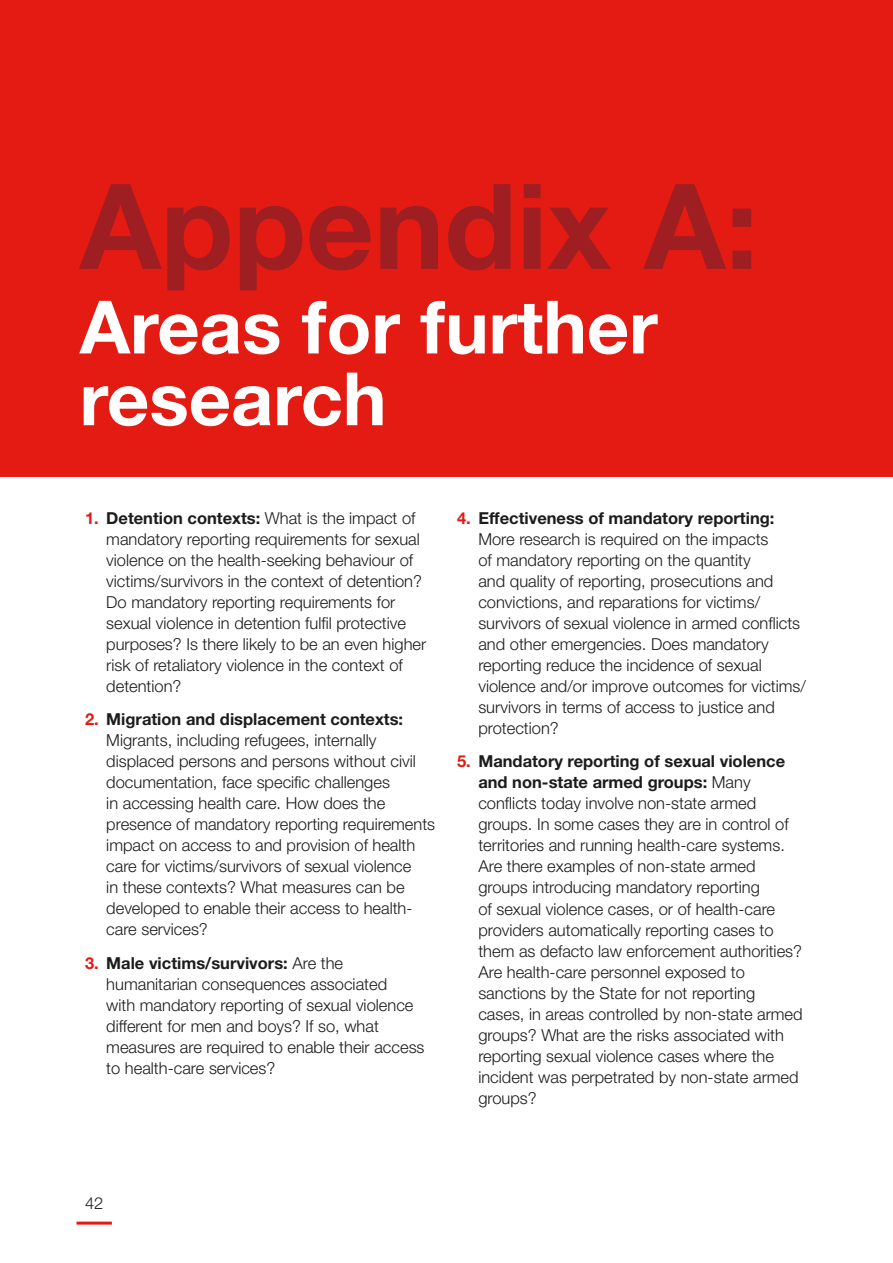
<style>
.page{position:relative;width:893px;height:1263px;background:#fff}
.page>*{position:absolute;margin:0;border:0;box-sizing:border-box;transform-origin:0 0}
.t1{font:700 118.65px "Helvetica Neue LT Pro";color:#9e1e22}
.t2{font:700 73.65px/71.7px "Helvetica Neue LT Pro";color:#fff}
.t3{font:300 16.5px/21px "Helvetica Neue LT Pro";color:#1d1b1d}
.s1{font-weight:700;color:#e41b13}
.s2{font-weight:700}
</style>
<div class="page">
<div style="left:0;top:0;width:893px;height:476px;background:#e41b13"></div>
<hr style="left:77px;top:1221px;width:35px;height:3px;background:#e41b13">
<h1 class="t1" style="left:80px;top:152px;width:680px">Appendix A:</h1>
<h2 class="t2" style="left:80px;top:289px;width:580px">Areas for further research</h2>
<p class="t3" style="left:106px;top:507px;width:321px;text-indent:-21px"><span class="s1">1.</span> <span class="s2">Detention contexts:</span> What is the impact of mandatory reporting requirements for sexual violence on the health-seeking behaviour of victims/survivors in the context of detention?<br>Do mandatory reporting requirements for sexual violence in detention fulfil protective purposes? Is there likely to be an even higher risk of retaliatory violence in the context of detention?</p>
<p class="t3" style="left:106px;top:709px;width:330px;text-indent:-21px"><span class="s1">2.</span> <span class="s2">Migration and displacement contexts:<br></span>Migrants, including refugees, internally displaced persons and persons without civil documentation, face specific challenges<br>in accessing health care. How does the presence of mandatory reporting requirements impact on access to and provision of health care for victims/survivors of sexual violence<br>in these contexts? What measures can be developed to enable their access to health&shy;care services?</p>
<p class="t3" style="left:106px;top:952px;width:320px;text-indent:-21px"><span class="s1">3.</span> <span class="s2">Male victims/survivors:</span> Are the humanitarian consequences associated<br>with mandatory reporting of sexual violence different for men and boys? If so, what measures are required to enable their access to health-care services?</p>
<p class="t3" style="left:478px;top:507px;width:329px;text-indent:-21px"><span class="s1">4.</span> <span class="s2">Effectiveness of mandatory reporting:<br></span>More research is required on the impacts<br>of mandatory reporting on the quantity<br>and quality of reporting, prosecutions and convictions, and reparations for victims/ survivors of sexual violence in armed conflicts and other emergencies. Does mandatory reporting reduce the incidence of sexual violence and/or improve outcomes for victims/ survivors in terms of access to justice and protection?</p>
<p class="t3" style="left:478px;top:751px;width:326px;text-indent:-21px"><span class="s1">5.</span> <span class="s2">Mandatory reporting of sexual violence and non-state armed groups:</span> Many conflicts today involve non-state armed groups. In some cases they are in control of territories and running health-care systems.<br>Are there examples of non-state armed groups introducing mandatory reporting<br>of sexual violence cases, or of health-care providers automatically reporting cases to them as defacto law enforcement authorities?<br>Are health-care personnel exposed to sanctions by the State for not reporting cases, in areas controlled by non-state armed groups? What are the risks associated with reporting sexual violence cases where the incident was perpetrated by non-state armed groups?</p>
<p class="t3" style="left:85px;top:1192px;width:20px">42</p>
</div>
